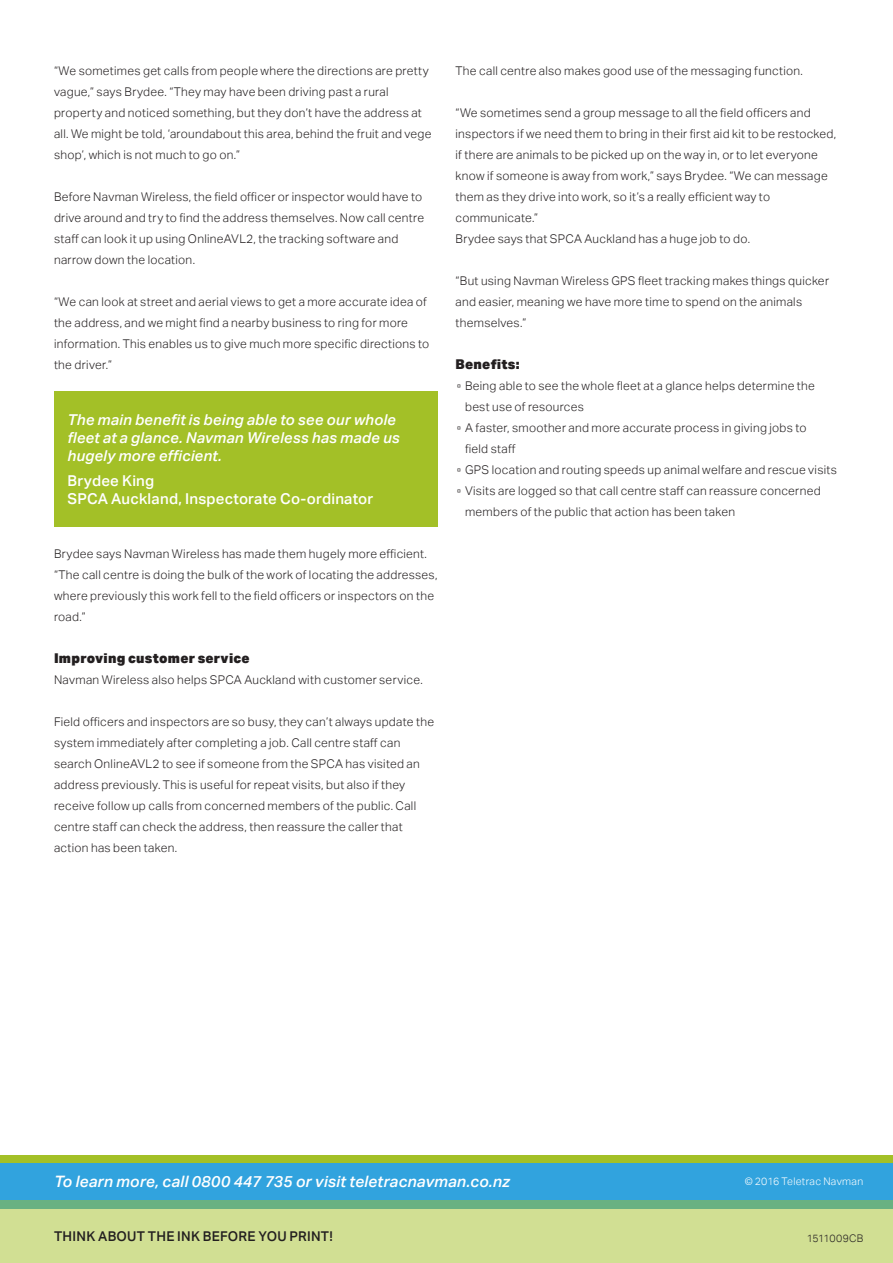
<style>
.page{position:relative;width:893px;height:1263px;background:#fff}
.page>*{position:absolute;margin:0;border:0;box-sizing:border-box;transform-origin:0 0}
.t1{font:italic 500 15.75px "Aktiv Grotesk";letter-spacing:.01em;color:#fff}
.CsStdy-CallOut{font:italic 500 15px/18px "Aktiv Grotesk";letter-spacing:.01em;color:#fff}
.CsStdy-CallOut-2{font:500 15px/18px "Aktiv Grotesk";letter-spacing:.015em;color:#fff}
.CsStdy-Subhead{font:900 13.5px "Aktiv Grotesk";letter-spacing:.02em;color:#231f20}
.t2{font:500 13.5px "Aktiv Grotesk";letter-spacing:.02em;color:#231f20}
.CsStdy-Body_Copy{font:300 12px/21px "Aktiv Grotesk";letter-spacing:.025em;color:#231f20}
.folio-Locations{font:300 10.5px "Aktiv Grotesk";letter-spacing:.03em;color:#fff}
.t3{font:300 10.5px "Aktiv Grotesk";letter-spacing:-.005em;color:#231f20}
</style>
<div class="page">
<div style="left:54px;top:392px;width:383px;height:134px;background:#a3c027"></div>
<div style="left:0;top:1162px;width:893px;height:47px;background:#31a3de"></div>
<svg style="left:0;top:1200px;width:893px;height:63px;background:#c2d890"></svg>
<div style="left:0;top:1155px;width:893px;height:7px;background:#a3c027"></div>
<p class="CsStdy-Body_Copy" style="left:54px;top:60px;width:379px">“We sometimes get calls from people where the directions are pretty vague,” says Brydee. “They may have been driving past a rural property and noticed something, but they don’t have the address at all. We might be told, ‘aroundabout this area, behind the fruit and vege shop’, which is not much to go on.”</p>
<p class="CsStdy-Body_Copy" style="left:54px;top:186px;width:372px">Before Navman Wireless, the field officer or inspector would have to drive around and try to find the address themselves. Now call centre staff can look it up using OnlineAVL2, the tracking software and narrow down the location.</p>
<p class="CsStdy-Body_Copy" style="left:54px;top:291px;width:377px">“We can look at street and aerial views to get a more accurate idea of the address, and we might find a nearby business to ring for more information. This enables us to give much more specific directions to the driver.”</p>
<p class="CsStdy-CallOut" style="left:68px;top:411px;width:334px">The main benefit is being able to see our whole fleet at a glance. Navman Wireless has made us hugely more efficient.</p>
<p class="CsStdy-CallOut-2" style="left:68px;top:472px;width:307px">Brydee King<br>SPCA Auckland, Inspectorate Co-ordinator</p>
<p class="CsStdy-Body_Copy" style="left:54px;top:543px;width:385px">Brydee says Navman Wireless has made them hugely more efficient. “The call centre is doing the bulk of the work of locating the addresses, where previously this work fell to the field officers or inspectors on the road.”</p>
<p class="CsStdy-Subhead" style="left:54px;top:649px;width:197px">Improving customer service</p>
<p class="CsStdy-Body_Copy" style="left:54px;top:669px;width:370px">Navman Wireless also helps SPCA Auckland with customer service.</p>
<p class="CsStdy-Body_Copy" style="left:54px;top:711px;width:382px">Field officers and inspectors are so busy, they can’t always update the system immediately after completing a job. Call centre staff can search OnlineAVL2 to see if someone from the SPCA has visited an address previously. This is useful for repeat visits, but also if they receive follow up calls from concerned members of the public. Call centre staff can check the address, then reassure the caller that action has been taken.</p>
<p class="CsStdy-Body_Copy" style="left:455px;top:60px;width:349px">The call centre also makes good use of the messaging function.</p>
<p class="CsStdy-Body_Copy" style="left:455px;top:102px;width:382px">“We sometimes send a group message to all the field officers and inspectors if we need them to bring in their first aid kit to be restocked, if there are animals to be picked up on the way in, or to let everyone know if someone is away from work,” says Brydee. “We can message them as they drive into work, so it’s a really efficient way to communicate.”</p>
<p class="CsStdy-Body_Copy" style="left:455px;top:228px;width:296px">Brydee says that SPCA Auckland has a huge job to do.</p>
<p class="CsStdy-Body_Copy" style="left:455px;top:270px;width:375px">“But using Navman Wireless GPS fleet tracking makes things quicker and easier, meaning we have more time to spend on the animals themselves.”</p>
<p class="CsStdy-Subhead" style="left:455px;top:355px;width:66px">Benefits:</p>
<p class="CsStdy-Body_Copy" style="left:465px;top:375px;width:351px;text-indent:-10px">▫ Being able to see the whole fleet at a glance helps determine the best use of resources</p>
<p class="CsStdy-Body_Copy" style="left:465px;top:417px;width:343px;text-indent:-10px">▫ A faster, smoother and more accurate process in giving jobs to field staff</p>
<p class="CsStdy-Body_Copy" style="left:455px;top:459px;width:383px">▫ GPS location and routing speeds up animal welfare and rescue visits</p>
<p class="CsStdy-Body_Copy" style="left:465px;top:480px;width:357px;text-indent:-10px">▫ Visits are logged so that call centre staff can reassure concerned members of the public that action has been taken</p>
<p class="t1" style="left:54px;top:1172px;width:457px">To learn more, call 0800 447 735 or visit teletracnavman.co.nz</p>
<p class="t2" style="left:54px;top:1228px;width:280px">THINK ABOUT THE INK BEFORE YOU PRINT!</p>
<p class="folio-Locations" style="left:745px;top:1175px;width:120px">© 2016 Teletrac Navman</p>
<p class="t3" style="left:807px;top:1232px;width:58px">1511009CB</p>
</div>
